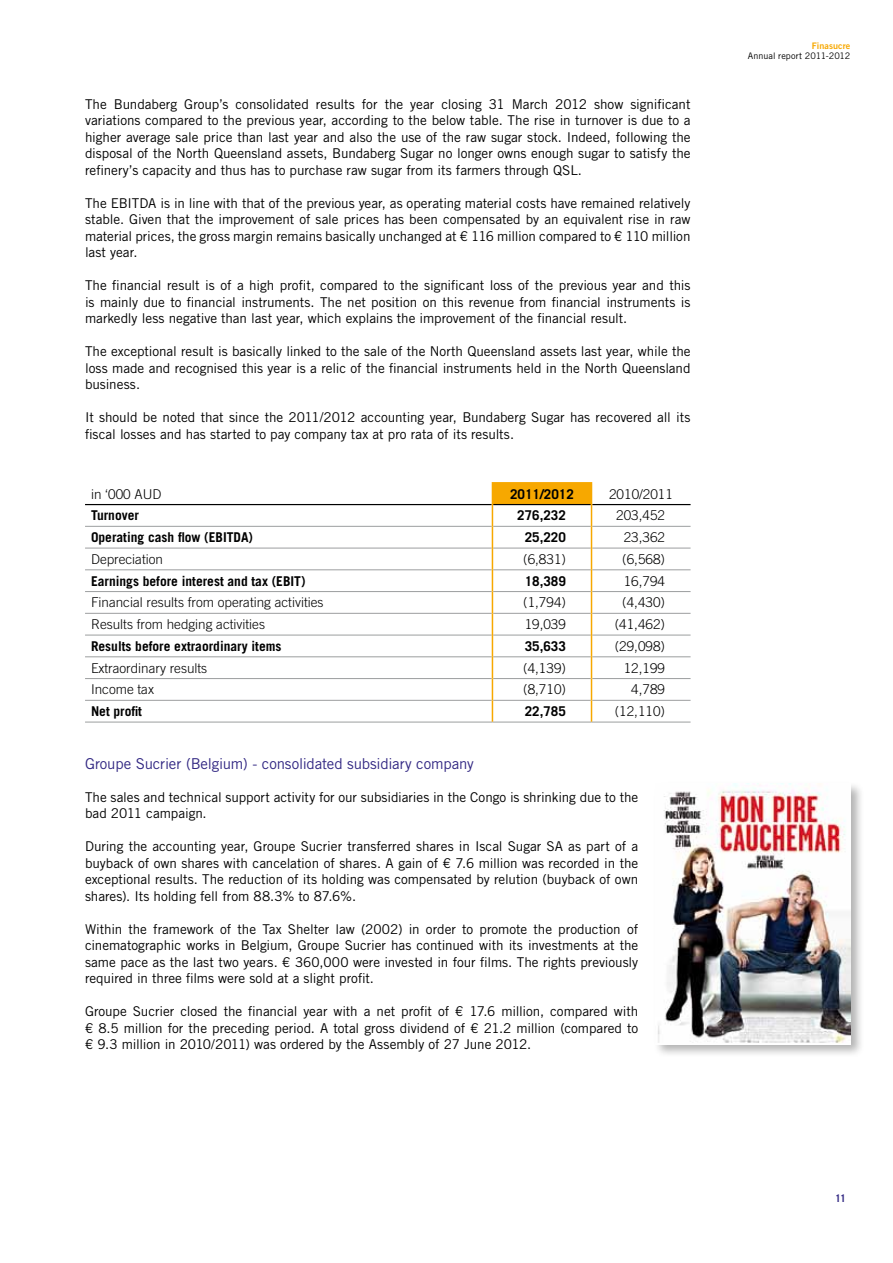
<style>
.page{position:relative;width:893px;height:1263px;background:#fff}
.page>*{position:absolute;margin:0;border:0;box-sizing:border-box;transform-origin:0 0}
.t1{font:15px "Trade Gothic LT Std";letter-spacing:-.01em;color:#322883}
.t2{font:13.5px/16.5px "Trade Gothic LT Std";letter-spacing:-.005em;color:#000;text-align:justify}
.t3{font:300 13.5px "Trade Gothic LT Std";color:#000}
.t4{font:700 13.5px "Trade Gothic LT Std";color:#000}
.t5{font:700 10.5px "Trade Gothic LT Std";color:#322883}
.t6{font:9px "Trade Gothic LT Std";letter-spacing:.01em;color:#000}
.t7{font:9px "Trade Gothic LT Std Bd 2";letter-spacing:.005em;color:#f7a800}
</style>
<div class="page">
<div style="left:492px;top:483px;width:99px;height:22px;background:#f7a800"></div>
<hr style="left:85px;top:526px;width:407px;height:1px;background:#9c9e9f">
<hr style="left:493px;top:526px;width:98px;height:1px;background:#9c9e9f">
<hr style="left:592px;top:526px;width:99px;height:1px;background:#9c9e9f">
<hr style="left:85px;top:548px;width:407px;height:1px;background:#9c9e9f">
<hr style="left:493px;top:548px;width:98px;height:1px;background:#9c9e9f">
<hr style="left:592px;top:548px;width:99px;height:1px;background:#9c9e9f">
<hr style="left:85px;top:569px;width:407px;height:1px;background:#9c9e9f">
<hr style="left:493px;top:569px;width:98px;height:1px;background:#9c9e9f">
<hr style="left:592px;top:569px;width:99px;height:1px;background:#9c9e9f">
<hr style="left:85px;top:591px;width:407px;height:1px;background:#9c9e9f">
<hr style="left:493px;top:591px;width:98px;height:1px;background:#9c9e9f">
<hr style="left:592px;top:591px;width:99px;height:1px;background:#9c9e9f">
<hr style="left:85px;top:613px;width:407px;height:1px;background:#9c9e9f">
<hr style="left:493px;top:613px;width:98px;height:1px;background:#9c9e9f">
<hr style="left:592px;top:613px;width:99px;height:1px;background:#9c9e9f">
<hr style="left:85px;top:635px;width:407px;height:1px;background:#9c9e9f">
<hr style="left:493px;top:635px;width:98px;height:1px;background:#9c9e9f">
<hr style="left:592px;top:635px;width:99px;height:1px;background:#9c9e9f">
<hr style="left:85px;top:656px;width:407px;height:1px;background:#9c9e9f">
<hr style="left:493px;top:656px;width:98px;height:1px;background:#9c9e9f">
<hr style="left:592px;top:656px;width:99px;height:1px;background:#9c9e9f">
<hr style="left:85px;top:678px;width:407px;height:1px;background:#9c9e9f">
<hr style="left:493px;top:678px;width:98px;height:1px;background:#9c9e9f">
<hr style="left:592px;top:678px;width:99px;height:1px;background:#9c9e9f">
<hr style="left:85px;top:700px;width:407px;height:1px;background:#9c9e9f">
<hr style="left:493px;top:700px;width:98px;height:1px;background:#9c9e9f">
<hr style="left:592px;top:700px;width:99px;height:1px;background:#9c9e9f">
<hr style="left:85px;top:722px;width:407px;height:1px;background:#9c9e9f">
<hr style="left:492px;top:722px;width:99px;height:1px;background:#9c9e9f">
<hr style="left:591px;top:722px;width:100px;height:1px;background:#9c9e9f">
<hr style="left:85px;top:504px;width:407px;height:1px;background:#000">
<hr style="left:493px;top:504px;width:98px;height:1px;background:#000">
<hr style="left:592px;top:504px;width:99px;height:1px;background:#000">
<hr style="left:492px;top:482px;width:100px;height:2px;background:#f7a800">
<svg style="left:492px;top:505px;width:1px;height:217px"></svg>
<svg style="left:591px;top:484px;width:1px;height:238px"></svg>
<div style="left:653px;top:782px;width:212px;height:276px;background:#000;opacity:.3"></div>
<img style="left:655px;top:784px;width:195px;height:260px">
<p class="t2" style="left:85px;top:95px;width:607px">The Bundaberg Group’s consolidated results for the year closing 31 March 2012 show significant variations compared to the previous year, according to the below table. The rise in turnover is due to a higher average sale price than last year and also the use of the raw sugar stock. Indeed, following the disposal of the N orth Queensland assets, Bundaberg Sugar no longer owns enough sugar to satisfy the refinery’s capacity and thus has to purchase raw sugar from its farmers through QSL.</p>
<p class="t2" style="left:85px;top:194px;width:607px">The EBITDA is in line with that of the previous year, as operating material costs have remained relatively stable. Given that the improvement of sale prices has been compensated by an equivalent rise in raw material prices, the gross margin remains basically unchanged at € 116 million compared to € 110 million last year.</p>
<p class="t2" style="left:85px;top:277px;width:607px">The financial result is of a high profit, compared to the significant loss of the previous year and this is mainly due to financial instruments. The net position on this revenue from financial instruments is markedly less negative than last year, which explains the improvement of the financial result.</p>
<p class="t2" style="left:85px;top:343px;width:607px">The exceptional result is basically linked to the sale of the N orth Queensland assets last year, while the loss made and recognised this year is a relic of the financial instruments held in the North Queensland business.</p>
<p class="t2" style="left:85px;top:409px;width:607px">It should be noted that since the 2011/2012 accounting year, Bundaberg Sugar has recovered all its fiscal losses and has started to pay company tax at pro rata of its results.</p>
<p class="t3" style="left:91px;top:486px;width:72px">in ‘000 AUD</p>
<p class="t4" style="left:510px;top:485px;width:65px">2011/2012</p>
<p class="t3" style="left:609px;top:486px;width:65px">2010/2011</p>
<p class="t4" style="left:91px;top:507px;width:49px">Turnover</p>
<p class="t4" style="left:517px;top:507px;width:50px">276,232</p>
<p class="t3" style="left:616px;top:507px;width:50px">203,452</p>
<p class="t4" style="left:91px;top:529px;width:164px">Operating cash flow (EBITDA)</p>
<p class="t4" style="left:525px;top:529px;width:43px">25,220</p>
<p class="t3" style="left:624px;top:529px;width:43px">23,362</p>
<p class="t3" style="left:91px;top:551px;width:74px">Depreciation</p>
<p class="t3" style="left:523px;top:551px;width:44px">(6,831)</p>
<p class="t3" style="left:622px;top:551px;width:44px">(6,568)</p>
<p class="t4" style="left:91px;top:572px;width:216px">Earnings before interest and tax (EBIT)</p>
<p class="t4" style="left:525px;top:572px;width:43px">18,389</p>
<p class="t3" style="left:624px;top:573px;width:43px">16,794</p>
<p class="t3" style="left:91px;top:594px;width:234px">Financial results from operating activities</p>
<p class="t3" style="left:523px;top:594px;width:44px">(1,794)</p>
<p class="t3" style="left:622px;top:594px;width:44px">(4,430)</p>
<p class="t3" style="left:91px;top:616px;width:176px">Results from hedging activities</p>
<p class="t3" style="left:525px;top:616px;width:43px">19,039</p>
<p class="t3" style="left:615px;top:616px;width:52px">(41,462)</p>
<p class="t4" style="left:91px;top:638px;width:192px">Results before extraordinary items</p>
<p class="t4" style="left:525px;top:638px;width:43px">35,633</p>
<p class="t3" style="left:615px;top:638px;width:52px">(29,098)</p>
<p class="t3" style="left:91px;top:660px;width:118px">Extraordinary results</p>
<p class="t3" style="left:523px;top:660px;width:44px">(4,139)</p>
<p class="t3" style="left:624px;top:660px;width:43px">12,199</p>
<p class="t3" style="left:91px;top:681px;width:65px">Income tax</p>
<p class="t3" style="left:523px;top:681px;width:44px">(8,710)</p>
<p class="t3" style="left:631px;top:681px;width:35px">4,789</p>
<p class="t4" style="left:91px;top:703px;width:53px">Net profit</p>
<p class="t4" style="left:525px;top:703px;width:43px">22,785</p>
<p class="t3" style="left:615px;top:703px;width:52px">(12,110)</p>
<p class="t1" style="left:85px;top:754px;width:390px">Groupe Sucrier (Belgium) - consolidated subsidiary company</p>
<p class="t2" style="left:85px;top:788px;width:555px">The sales and technical support activity for our subsidiaries in the Congo is shrinking due to the bad 2011 campaign.</p>
<p class="t2" style="left:85px;top:838px;width:555px">During the accounting year, Groupe Sucrier transferred shares in Iscal Sugar SA as part of a buyback of own shares with cancelation of shares. A gain of € 7.6 million was recorded in the exceptional results. The reduction of its holding was compensated by relution (buyback of own shares). Its holding fell from 88.3% to 87.6%.</p>
<p class="t2" style="left:85px;top:920px;width:555px">Within the framework of the Tax Shelter law (2002) in order to promote the production of cinematographic works in Belgium, Groupe Sucrier has continued with its investments at the same pace as the last two years. € 360,000 were invested in four films. The rights previously required in three films were sold at a slight profit.</p>
<p class="t2" style="left:85px;top:1003px;width:555px">Groupe Sucrier closed the financial year with a net profit of € 17.6 million, compared with € 8.5 million for the preceding period. A total gross dividend of € 21.2 million (compared to € 9.3 million in 2010/2011) was ordered by the Assembly of 27 June 2012.</p>
<p class="t7" style="left:812px;top:40px;width:40px">Finasucre</p>
<p class="t6" style="left:748px;top:51px;width:104px">Annual report 2011-2012</p>
<p class="t5" style="left:835px;top:1191px;width:12px">11</p>
</div>
